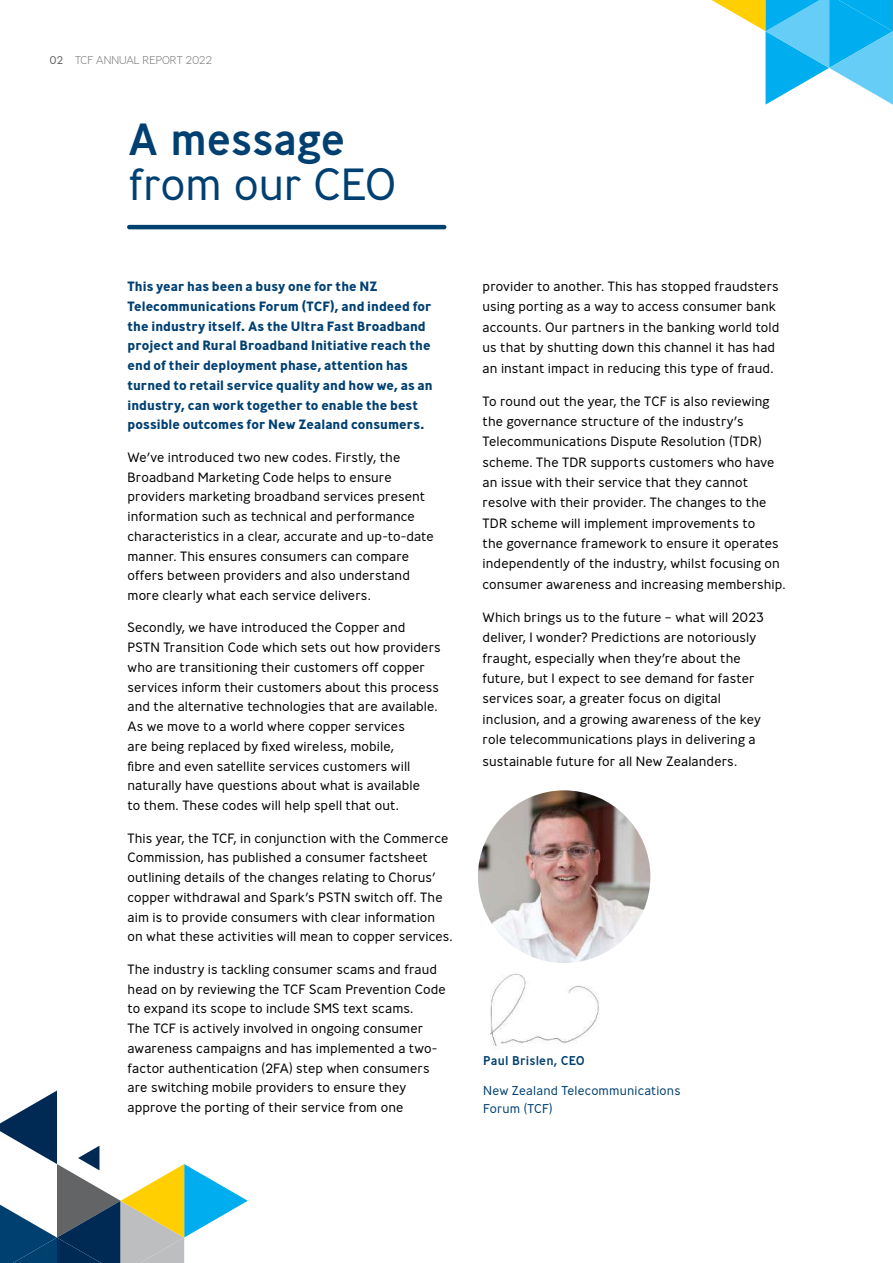
<style>
.page{position:relative;width:893px;height:1263px;background:#fff}
.page>*{position:absolute;margin:0;border:0;box-sizing:border-box;transform-origin:0 0}
.t1{font:300 45px "Ministry";letter-spacing:-.01em;color:#004071}
.t2{font:500 45px "Ministry";letter-spacing:-.01em;color:#004071}
.t3{font:300 13.5px/19.8px "Ministry";letter-spacing:.005em;color:#000}
.t4{font:700 13.5px/19.8px "Ministry";color:#004071}
.t5{font:300 12.75px/18px "Ministry";letter-spacing:.01em;color:#004071}
.t6{font:500 12.75px "Ministry";letter-spacing:.01em;color:#004071}
.t7{font:200 11.25px "Ministry";color:#636466}
.s1{font-weight:300}
</style>
<div class="page">
<hr style="left:129px;top:225px;width:315px;height:4px;background:#004071">
<svg style="left:711px;top:0;width:182px;height:105px"></svg>
<svg style="left:0;top:1090px;width:248px;height:173px"></svg>
<img style="left:490px;top:952px;width:116px;height:94px">
<img style="left:478px;top:790px;width:172px;height:173px;border-radius:86px">
<p class="t7" style="left:50px;top:53px;width:164px"><span class="s1">02</span> TCF ANNUAL REPORT 2022</p>
<h1 class="t2" style="left:129px;top:110px;width:218px">A message</h1>
<h1 class="t1" style="left:129px;top:156px;width:269px">from our CEO</h1>
<p class="t4" style="left:128px;top:276px;width:307px">This year has been a busy one for the NZ Telecommunications Forum (TCF), and indeed for the industry itself. As the Ultra Fast Broadband project and Rural Broadband Initiative reach the end of their deployment phase, attention has turned to retail service quality and how we, as an industry, can work together to enable the best possible outcomes for New Zealand consumers.</p>
<p class="t3" style="left:128px;top:447px;width:308px">We’ve introduced two new codes. Firstly, the Broadband Marketing Code helps to ensure providers marketing broadband services present information such as technical and performance characteristics in a clear, accurate and up-to-date manner. This ensures consumers can compare offers between providers and also understand more clearly what each service delivers.</p>
<p class="t3" style="left:128px;top:618px;width:315px">Secondly, we have introduced the Copper and PSTN Transition Code which sets out how providers who are transitioning their customers off copper services inform their customers about this process and the alternative technologies that are available.<br>As we move to a world where copper services<br>are being replaced by fixed wireless, mobile,<br>fibre and even satellite services customers will naturally have questions about what is available<br>to them. These codes will help spell that out.</p>
<p class="t3" style="left:128px;top:828px;width:327px">This year, the TCF, in conjunction with the Commerce Commission, has published a consumer factsheet outlining details of the changes relating to Chorus’ copper withdrawal and Spark’s PSTN switch off. The aim is to provide consumers with clear information on what these activities will mean to copper services.</p>
<p class="t3" style="left:128px;top:959px;width:320px">The industry is tackling consumer scams and fraud head on by reviewing the TCF Scam Prevention Code to expand its scope to include SMS text scams.<br>The TCF is actively involved in ongoing consumer awareness campaigns and has implemented a two&shy;factor authentication (2FA) step when consumers are switching mobile providers to ensure they approve the porting of their service from one</p>
<p class="t3" style="left:483px;top:276px;width:298px;line-height:20.4px">provider to another. This has stopped fraudsters using porting as a way to access consumer bank accounts. Our partners in the banking world told us that by shutting down this channel it has had an instant impact in reducing this type of fraud.</p>
<p class="t3" style="left:483px;top:390px;width:305px;line-height:20.4px">To round out the year, the TCF is also reviewing the governance structure of the industry’s Telecommunications Dispute Resolution (TDR) scheme. The TDR supports customers who have an issue with their service that they cannot resolve with their provider. The changes to the TDR scheme will implement improvements to<br>the governance framework to ensure it operates independently of the industry, whilst focusing on consumer awareness and increasing membership.</p>
<p class="t3" style="left:483px;top:607px;width:283px;line-height:20.4px">Which brings us to the future – what will 2023 deliver, I wonder? Predictions are notoriously fraught, especially when they’re about the future, but I expect to see demand for faster services soar, a greater focus on digital inclusion, and a growing awareness of the key role telecommunications plays in delivering a</p>
<p class="t3" style="left:483px;top:751px;width:256px">sustainable future for all New Zealanders.</p>
<p class="t6" style="left:483px;top:1052px;width:103px">Paul Brislen, CEO</p>
<p class="t5" style="left:483px;top:1082px;width:199px">New Zealand Telecommunications<br>Forum (TCF)</p>
</div>
